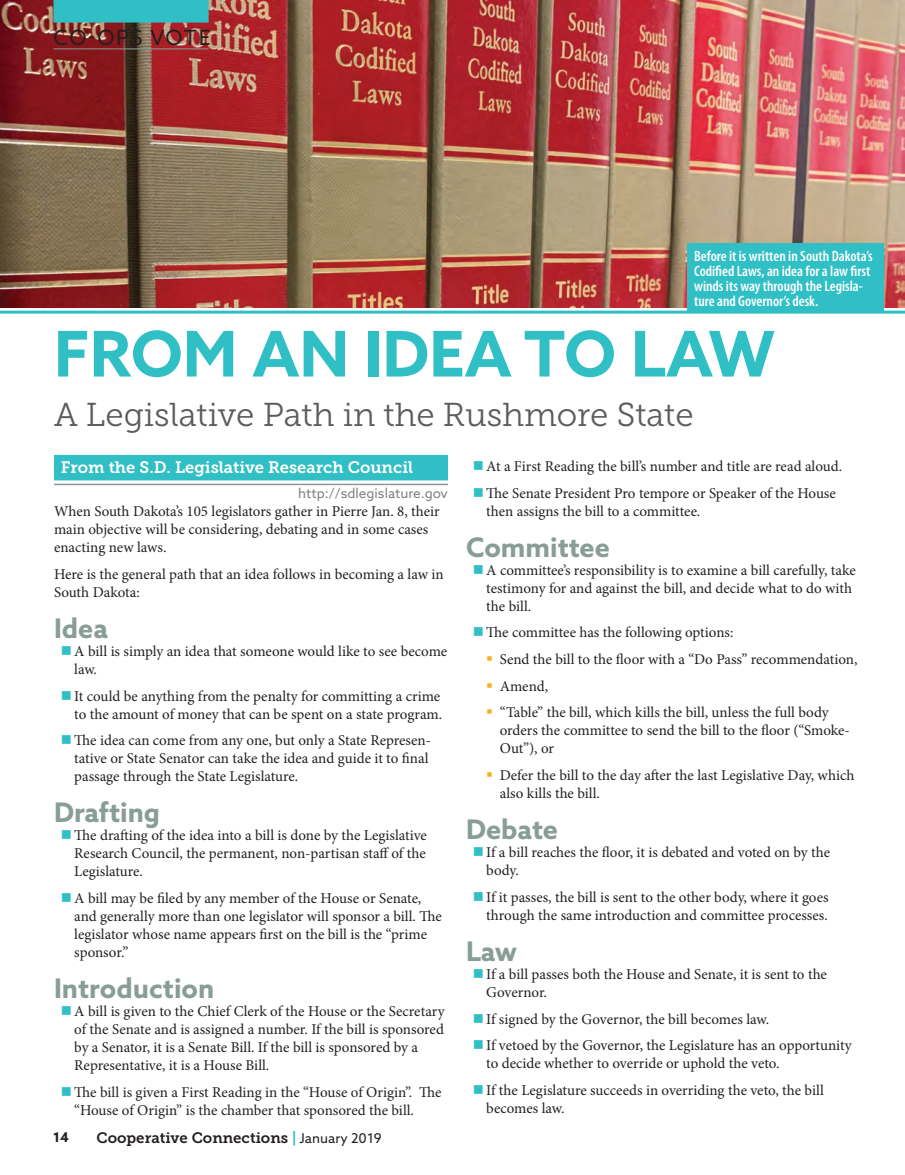
<style>
.page{position:relative;width:905px;height:1175px;background:#fff}
.page>*{position:absolute;margin:0;border:0;box-sizing:border-box;transform-origin:0 0}
.t1{font:700 63px "Azo Sans";color:#30bfc4}
.t2{font:33px "Museo Slab 300";color:#5e5c5b}
.t3{font:700 27px "Azo Sans";color:#899d97}
.t4{font:21px "Azo Sans";letter-spacing:.08em;color:#231f20}
.t5{font:16.5px "Museo Slab 700";color:#fff}
.t6{font:15px/18px "Minion Pro";letter-spacing:-.005em;color:#231f20}
.t7{font:600 condensed 15px/15px "Myriad Pro";color:#fff}
.t8{font:15px "Museo Slab 700";color:#231f20}
.t9{font:13.5px "Azo Sans";color:#808285}
.t10{font:700 13.5px "Azo Sans";color:#231f20}
.s1{color:#30bfc4}
.s2{font-family:"Azo Sans";font-size:13.5px}
</style>
<div class="page">
<img style="left:0;top:0;width:904px;height:308px">
<div style="left:687px;top:243px;width:197px;height:70px;background:#30bfc4"></div>
<svg style="left:0;top:310px;width:904px;height:4px;fill:#30bfc4"></svg>
<div style="left:54px;top:455px;width:394px;height:25px;background:#30bfc4"></div>
<hr style="left:54px;top:483px;width:394px;height:2px;background:#939598">
<div style="left:53px;top:0;width:156px;height:23px;background:#30bfc4"></div>
<hr style="left:53px;top:48px;width:156px;height:1px;background:#899d97">
<h3 class="t4" style="left:53px;top:24px;width:158px">CO-OPS VOTE</h3>
<p class="t7" style="left:694px;top:249px;width:180px">Before it is written in South Dakota’s Codified Laws, an idea for a law first winds its way through the Legisla&shy;ture and Governor’s desk.</p>
<h1 class="t1" style="left:54px;top:312px;width:722px">FROM AN IDEA TO LAW</h1>
<h2 class="t2" style="left:54px;top:396px;width:641px">A Legislative Path in the Rushmore State</h2>
<p class="t5" style="left:61px;top:458px;width:354px">From the S.D. Legislative Research Council</p>
<p class="t9" style="left:298px;top:484px;width:151px">http://sdlegislature.gov</p>
<p class="t6" style="left:54px;top:502px;width:387px">When South Dakota’s 105 legislators gather in Pierre Jan. 8, their main objective will be considering, debating and in some cases enacting new laws.</p>
<p class="t6" style="left:54px;top:565px;width:391px">Here is the general path that an idea follows in becoming a law in<br>South Dakota:</p>
<h3 class="t3" style="left:54px;top:610px;width:55px">Idea</h3>
<p class="t6" style="left:74px;top:642px;width:374px">A bill is simply an idea that someone would like to see become law.</p>
<p class="t6" style="left:74px;top:687px;width:369px">It could be anything from the penalty for committing a crime to the amount of money that can be spent on a state program.</p>
<p class="t6" style="left:74px;top:731px;width:358px">The idea can come from any one, but only a State Represen&shy;tative or State Senator can take the idea and guide it to final passage through the State Legislature.</p>
<h3 class="t3" style="left:54px;top:794px;width:108px">Drafting</h3>
<p class="t6" style="left:74px;top:826px;width:354px;text-align:justify">The drafting of the idea into a bill is done by the Legislative Research Council, the permanent, non-partisan staff of the Legislature.</p>
<p class="t6" style="left:74px;top:889px;width:369px">A bill may be filed by any member of the House or Senate, and generally more than one legislator will sponsor a bill. The legislator whose name appears first on the bill is the “prime sponsor.”</p>
<h3 class="t3" style="left:54px;top:970px;width:162px">Introduction</h3>
<p class="t6" style="left:74px;top:1002px;width:372px">A bill is given to the Chief Clerk of the House or the Secretary of the Senate and is assigned a number. If the bill is sponsored by a Senator, it is a Senate Bill. If the bill is sponsored by a Representative, it is a House Bill.</p>
<p class="t6" style="left:74px;top:1083px;width:368px">The bill is given a First Reading in the “House of Origin”. The “House of Origin” is the chamber that sponsored the bill.</p>
<p class="t6" style="left:486px;top:453px;width:357px;line-height:26.7px">At a First Reading the bill’s number and title are read aloud.<br>The Senate President Pro tempore or Speaker of the House</p>
<p class="t6" style="left:486px;top:502px;width:216px">then assigns the bill to a committee.</p>
<h3 class="t3" style="left:466px;top:529px;width:145px">Committee</h3>
<p class="t6" style="left:486px;top:561px;width:371px">A committee’s responsibility is to examine a bill carefully, take testimony for and against the bill, and decide what to do with the bill.</p>
<p class="t6" style="left:499px;top:619px;width:359px;line-height:26.7px;text-indent:-14px">The committee has the following options:<br>Send the bill to the floor with a “Do Pass” recommendation, Amend,<br>“Table” the bill, which kills the bill, unless the full body</p>
<p class="t6" style="left:499px;top:721px;width:352px">orders the committee to send the bill to the floor (“Smoke-<br>Out”), or</p>
<p class="t6" style="left:499px;top:766px;width:356px">Defer the bill to the day after the last Legislative Day, which also kills the bill.</p>
<h3 class="t3" style="left:466px;top:811px;width:94px">Debate</h3>
<p class="t6" style="left:486px;top:843px;width:345px">If a bill reaches the floor, it is debated and voted on by the body.</p>
<p class="t6" style="left:486px;top:888px;width:344px">If it passes, the bill is sent to the other body, where it goes through the same introduction and committee processes.</p>
<h3 class="t3" style="left:466px;top:933px;width:53px">Law</h3>
<p class="t6" style="left:486px;top:965px;width:342px">If a bill passes both the House and Senate, it is sent to the<br>Governor.</p>
<p class="t6" style="left:486px;top:1005px;width:367px;line-height:26.7px">If signed by the Governor, the bill becomes law.<br>If vetoed by the Governor, the Legislature has an opportunity</p>
<p class="t6" style="left:486px;top:1050px;width:339px;line-height:26.7px">to decide whether to override or uphold the veto.<br>If the Legislature succeeds in overriding the veto, the bill</p>
<p class="t6" style="left:486px;top:1099px;width:80px">becomes law.</p>
<p class="t10" style="left:53px;top:1128px;width:17px">14</p>
<p class="t8" style="left:96px;top:1129px;width:287px">Cooperative Connections <span class="s1">|</span> <span class="s2">January 2019</span></p>
</div>
